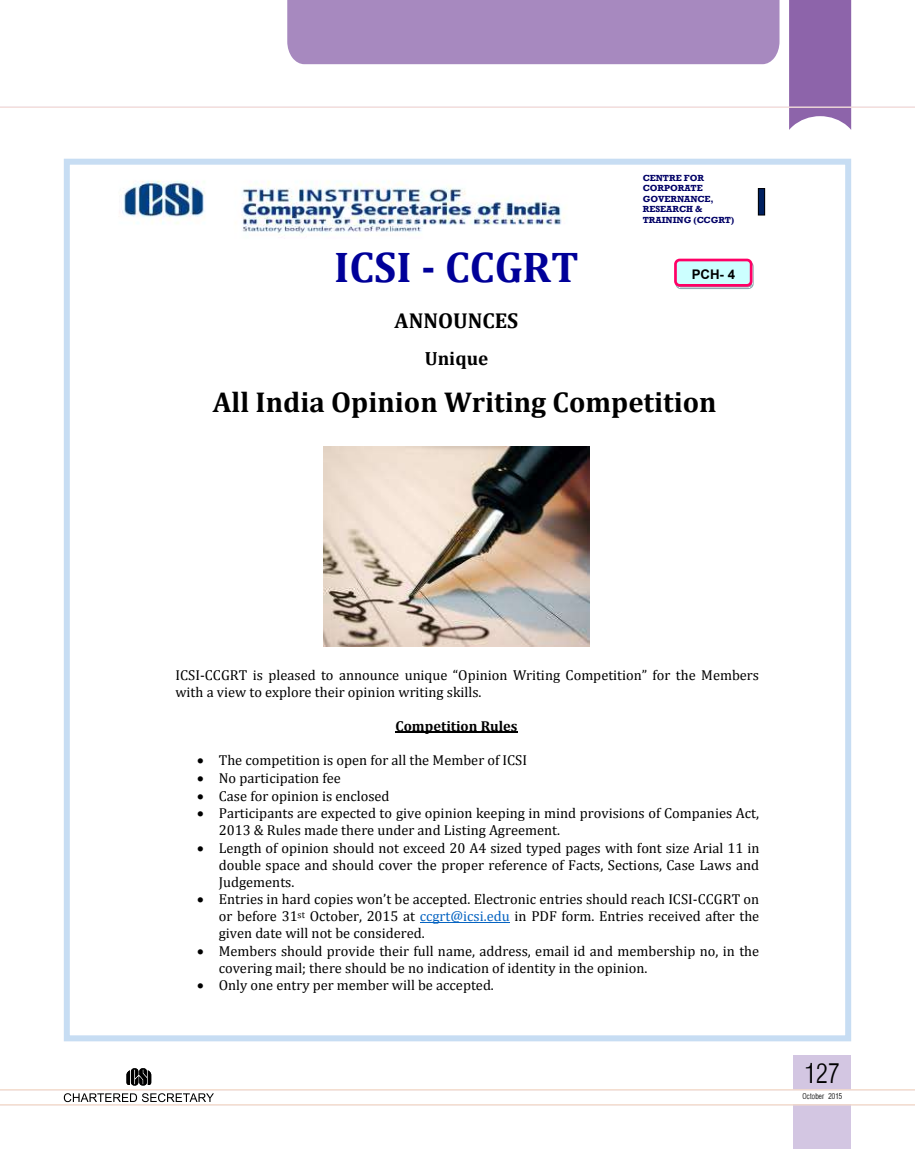
<style>
.page{position:relative;width:915px;height:1149px;background:#fff}
.page>*{position:absolute;margin:0;border:0;box-sizing:border-box;transform-origin:0 0}
.t1{font:700 43.2px "Cambria";color:#009}
.t2{font:30px "Helvetica Condensed Light Li";color:#000}
.t3{font:700 28.8px "Cambria";color:#000}
.t4{font:700 21.6px "Cambria";color:#000}
.t5{font:700 19.2px "Cambria";color:#000}
.t6{font:14.4px/17px "Cambria";color:#000}
.t7{font:700 14.4px "Cambria";color:#000}
.t8{font:700 13.2px "Arial";color:#000}
.t9{font:700 9px/10.5px "Rockwell";color:#006}
.t10{font:9px "Helvetica Condensed Light Li";color:#000}
.s1{color:#0563c1}
</style>
<div class="page">
<svg style="left:64px;top:1093px;width:150px;height:8px"></svg>
<svg style="left:788px;top:0;width:62px;height:130px;background:#9772b2"></svg>
<div style="left:287px;top:0;width:492px;height:64px;background:#a789bf"></div>
<div style="left:793px;top:1054px;width:57px;height:35px;background:#d3c6e2"></div>
<div style="left:793px;top:1104px;width:57px;height:44px;background:#d3c6e2"></div>
<svg style="left:126px;top:1068px;width:25px;height:17px"></svg>
<hr style="left:0;top:107px;width:914px;height:1px;background:#fde3d6">
<img style="left:122px;top:180px;width:443px;height:56px">
<img style="left:323px;top:446px;width:266px;height:200px">
<hr style="left:395px;top:731px;width:122px;height:1px;background:#000">
<hr style="left:420px;top:921px;width:89px;height:1px;background:#0563c1">
<div style="left:758px;top:188px;width:6px;height:27px;background:#002060"></div>
<div style="left:757px;top:188px;width:7px;height:27px;border:1px solid #000"></div>
<svg style="left:675px;top:262px;width:78px;height:27px"></svg>
<div style="left:674px;top:258px;width:78px;height:28px;background:#cff;border:3px solid #f06;border-radius:4px"></div>
<div style="left:64px;top:159px;width:786px;height:881px;border:6px solid #c7ddf3"></div>
<hr style="left:0;top:1089px;width:914px;height:1px;background:#fee1c2">
<hr style="left:0;top:1104px;width:914px;height:1px;background:#fee1c2">
<p class="t9" style="left:642px;top:172px;width:93px">CENTRE FOR<br>CORPORATE<br>GOVERNANCE,<br>RESEARCH &amp;<br>TRAINING (CCGRT)</p>
<h1 class="t1" style="left:334px;top:237px;width:246px">ICSI - CCGRT</h1>
<h3 class="t4" style="left:394px;top:305px;width:125px">ANNOUNCES</h3>
<h3 class="t5" style="left:424px;top:345px;width:65px">Unique</h3>
<h3 class="t3" style="left:213px;top:382px;width:505px">All India Opinion Writing Competition</h3>
<p class="t8" style="left:691px;top:266px;width:45px">PCH- 4</p>
<p class="t6" style="left:175px;top:666px;width:585px">ICSI-CCGRT is pleased to announce unique “Opinion Writing Competition” for the Members with a view to explore their opinion writing skills.</p>
<p class="t7" style="left:395px;top:715px;width:123px">Competition Rules</p>
<p class="t6" style="left:197px;top:751px;width:331px">• The competition is open for all the Member of ICSI</p>
<p class="t6" style="left:197px;top:769px;width:145px">• No participation fee</p>
<p class="t6" style="left:197px;top:786px;width:194px">• Case for opinion is enclosed</p>
<p class="t6" style="left:219px;top:804px;width:541px;text-indent:-22px">• Participants are expected to give opinion keeping in mind provisions of Companies Act,<br>2013 &amp; Rules made there under and Listing Agreement.</p>
<p class="t6" style="left:219px;top:839px;width:542px;text-align:justify;text-indent:-22px">• Length of opinion should not exceed 20 A4 sized typed pages with font size Arial 11 in double space and should cover the proper reference of Facts, Sections, Case Laws and Judgements.</p>
<p class="t6" style="left:219px;top:890px;width:542px;text-align:justify;text-indent:-22px">• Entries in hard copies won’t be accepted. Electronic entries should reach ICSI-CCGRT on or before 31<sup>st</sup> October, 2015 at <span class="s1">ccgrt@icsi.edu</span> in PDF form. Entries received after the given date will not be considered.</p>
<p class="t6" style="left:219px;top:942px;width:541px;text-indent:-22px">• Members should provide their full name, address, email id and membership no, in the covering mail; there should be no indication of identity in the opinion.</p>
<p class="t6" style="left:197px;top:976px;width:298px">• Only one entry per member will be accepted.</p>
<h2 class="t2" style="left:804px;top:1061px;width:37px">127</h2>
<p class="t10" style="left:802px;top:1092px;width:41px">October 2015</p>
</div>
